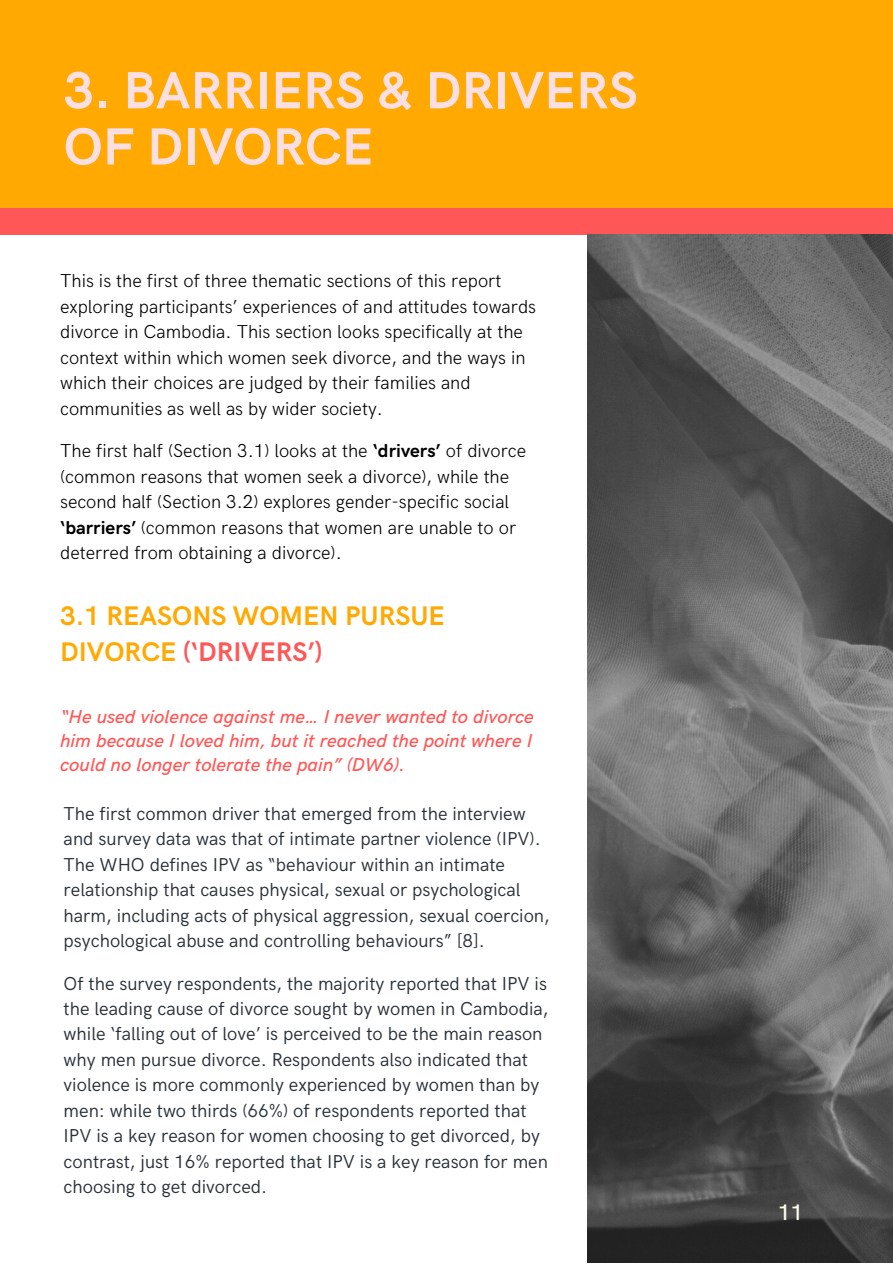
<style>
.page{position:relative;width:893px;height:1264px;background:#fff}
.page>*{position:absolute;margin:0;border:0;box-sizing:border-box;transform-origin:0 0}
.t1{font:700 52.5px/56.2px "HK Grotesk";color:#fcdfe3}
.t2{font:700 27px/36px "HK Grotesk";color:#ffa902}
.t3{font:500 22.5px "HK Grotesk";color:#ffffef}
.t4{font:18.75px/25.5px "HK Grotesk";color:#293039}
.t5{font:300 18.75px/25.5px "HK Grotesk";color:#000001}
.t6{font:italic 500 18.75px/23.5px "HK Grotesk";color:#ff5757;text-align:justify}
.s1{font-weight:700}
.s2{color:#ff5757}
</style>
<div class="page">
<div style="left:0;top:0;width:892px;height:216px;background:#ffa902"></div>
<div style="left:0;top:208px;width:892px;height:26px;background:#ff5757"></div>
<img style="left:587px;top:234px;width:305px;height:1028px">
<p class="t1" style="left:64px;top:64px;width:575px">3. BARRIERS &amp; DRIVERS<br>OF DIVORCE</p>
<p class="t5" style="left:60px;top:269px;width:477px">This is the first of three thematic sections of this report exploring participants’ experiences of and attitudes towards divorce in Cambodia. This section looks specifically at the context within which women seek divorce, and the ways in which their choices are judged by their families and communities as well as by wider society.</p>
<p class="t5" style="left:60px;top:438px;width:467px">The first half (Section 3.1) looks at the <span class="s1">‘drivers’</span> of divorce (common reasons that women seek a divorce), while the second half (Section 3.2) explores gender-specific social <span class="s1">‘barriers’</span> (common reasons that women are unable to or deterred from obtaining a divorce).</p>
<p class="t2" style="left:60px;top:599px;width:386px">3.1 REASONS WOMEN PURSUE<br>DIVORCE <span class="s2">(‘DRIVERS’)</span></p>
<p class="t6" style="left:60px;top:706px;width:475px">“He used violence against me… I never wanted to divorce him because I loved him, but it reached the point where I could no longer tolerate the pain” (DW6).</p>
<p class="t4" style="left:64px;top:801px;width:487px">The first common driver that emerged from the interview and survey data was that of intimate partner violence (IPV).<br>The WHO defines IPV as “behaviour within an intimate relationship that causes physical, sexual or psychological harm, including acts of physical aggression, sexual coercion, psychological abuse and controlling behaviours” [8].</p>
<p class="t4" style="left:64px;top:971px;width:486px">Of the survey respondents, the majority reported that IPV is the leading cause of divorce sought by women in Cambodia, while ‘falling out of love’ is perceived to be the main reason why men pursue divorce. Respondents also indicated that violence is more commonly experienced by women than by men: while two thirds (66%) of respondents reported that IPV is a key reason for women choosing to get divorced, by contrast, just 16% reported that IPV is a key reason for men choosing to get divorced.</p>
<p class="t3" style="left:777px;top:1199px;width:27px">11</p>
</div>
